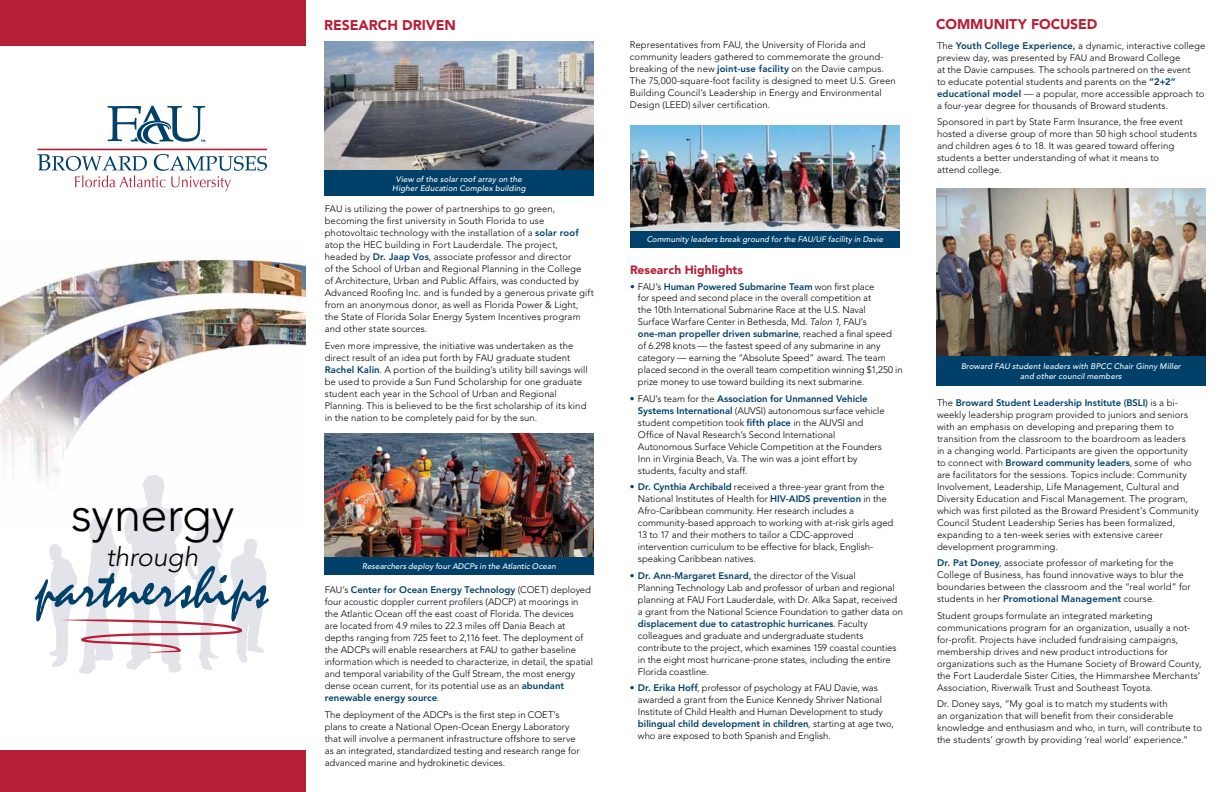
<style>
.page{position:relative;width:1224px;height:792px;background:#fff}
.page>*{position:absolute;margin:0;border:0;box-sizing:border-box;transform-origin:0 0}
.t1{font:59.8px "Mistral";color:#004069}
.t2{font:300 48.9px "Avenir";letter-spacing:-.01em;color:#000}
.t3{font:italic 300 26.5px "Avenir";letter-spacing:-.01em;color:#000}
.t4{font:900 14px "Avenir";color:#b71f37}
.t5{font:900 14px "Avenir";letter-spacing:.1em;color:#b71f37}
.t6{font:900 12px "Avenir";letter-spacing:.005em;color:#b71f37}
.t7{font:300 9.5px/12px "Avenir";letter-spacing:.005em;color:#000}
.t8{font:italic 500 8px/9.6px "Avenir";letter-spacing:.015em;color:#fff;text-align:center}
.s1{font-weight:800;color:#004069}
.s2{color:#004069}
.s3{font-style:italic}
</style>
<div class="page">
<svg style="left:108px;top:106px;width:97px;height:39px"></svg>
<hr style="left:38px;top:149px;width:229px;height:1px;background:#b71f37">
<svg style="left:38px;top:154px;width:229px;height:37px"></svg>
<img style="left:324px;top:41px;width:270px;height:129px">
<div style="left:324px;top:170px;width:270px;height:26px;background:#004069"></div>
<img style="left:324px;top:433px;width:270px;height:124px">
<div style="left:324px;top:557px;width:270px;height:18px;background:#004069"></div>
<img style="left:0;top:259px;width:306px;height:221px">
<svg style="left:49px;top:475px;width:219px;height:199px"></svg>
<div style="left:0;top:750px;width:305px;height:42px;background:#b71f37"></div>
<div style="left:0;top:0;width:305px;height:46px;background:#b71f37"></div>
<div style="left:630px;top:230px;width:270px;height:18px;background:#004069"></div>
<img style="left:630px;top:125px;width:270px;height:105px">
<img style="left:936px;top:188px;width:270px;height:168px">
<div style="left:936px;top:356px;width:270px;height:29px;background:#004069"></div>
<h2 class="t2" style="left:71px;top:485px;width:165px">synergy</h2>
<h1 class="t1" style="left:36px;top:554px;width:235px">partnerships</h1>
<h3 class="t3" style="left:106px;top:542px;width:94px">through</h3>
<h3 class="t5" style="left:324px;top:16px;width:133px">RESEARCH DRIVEN</h3>
<p class="t8" style="left:392px;top:174px;width:135px">View of the solar roof array on the<br>Higher Education Complex building</p>
<p class="t7" style="left:325px;top:203px;width:271px">FAU is utilizing the power of partnerships to go green, becoming the first university in South Florida to use photovoltaic technology with the installation of a <span class="s1">solar roof </span>atop the HEC building in Fort Lauderdale. The project,<br>headed by <span class="s1">Dr. Jaap Vos</span>, associate professor and director<br>of the School of Urban and Regional Planning in the College<br>of Architecture, Urban and Public Affairs, was conducted by Advanced Roofing Inc. and is funded by a generous private gift from an anonymous donor, as well as Florida Power &amp; Light, the State of Florida Solar Energy System Incentives program and other state sources.</p>
<p class="t7" style="left:325px;top:340px;width:264px">Even more impressive, the initiative was undertaken as the direct result of an idea put forth by FAU graduate student <span class="s1">Rachel Kalin</span>. A portion of the building’s utility bill savings will be used to provide a Sun Fund Scholarship for one graduate student each year in the School of Urban and Regional Planning. This is believed to be the first scholarship of its kind in the nation to be completely paid for by the sun.</p>
<p class="t8" style="left:362px;top:562px;width:195px">Researchers deploy four ADCPs in the Atlantic Ocean</p>
<p class="t7" style="left:325px;top:584px;width:270px">FAU’s <span class="s1">Center for Ocean Energy Technology</span> (COET) deployed four acoustic doppler current profilers (ADCP) at moorings in the Atlantic Ocean off the east coast of Florida. The devices<br>are located from 4.9 miles to 22.3 miles off Dania Beach at depths ranging from 725 feet to 2,116 feet. The deployment of the ADCPs will enable researchers at FAU to gather baseline information which is needed to characterize, in detail, the spatial and temporal variability of the Gulf Stream, the most energy dense ocean current, for its potential use as an <span class="s1">abundant renewable energy source</span>.</p>
<p class="t7" style="left:325px;top:709px;width:256px">The deployment of the ADCPs is the first step in COET’s plans to create a National Open-Ocean Energy Laboratory that will involve a permanent infrastructure offshore to serve as an integrated, standardized testing and research range for advanced marine and hydrokinetic devices.</p>
<p class="t7" style="left:630px;top:39px;width:267px">Representatives from FAU, the University of Florida and community leaders gathered to commemorate the ground&shy;breaking of the new <span class="s1">joint-use facility</span> on the Davie campus.<br>The 75,000-square-foot facility is designed to meet U.S. Green Building Council’s Leadership in Energy and Environmental Design (LEED) silver certification.</p>
<p class="t8" style="left:647px;top:235px;width:238px">Community leaders break ground for the FAU/UF facility in Davie</p>
<p class="t6" style="left:630px;top:262px;width:115px">RESEARCH HIGHLIGHTS</p>
<p class="t7" style="left:638px;top:280px;width:266px;text-indent:-8px"><span class="s2">•</span> FAU’s <span class="s1">Human Powered Submarine Team</span> won first place<br>for speed and second place in the overall competition at<br>the 10th International Submarine Race at the U.S. Naval<br>Surface Warfare Center in Bethesda, Md. <span class="s3">Talon 1</span>, FAU’s <span class="s1">one-man propeller driven submarine</span>, reached a final speed<br>of 6.298 knots — the fastest speed of any submarine in any category — earning the “Absolute Speed” award. The team placed second in the overall team competition winning $1,250 in prize money to use toward building its next submarine.</p>
<p class="t7" style="left:638px;top:393px;width:248px;text-indent:-8px"><span class="s2">•</span> FAU’s team for the <span class="s1">Association for Unmanned Vehicle Systems International</span> (AUVSI) autonomous surface vehicle student competition took <span class="s1">fifth place</span> in the AUVSI and Office of Naval Research’s Second International Autonomous Surface Vehicle Competition at the Founders Inn in Virginia Beach, Va. The win was a joint effort by students, faculty and staff.</p>
<p class="t7" style="left:638px;top:481px;width:257px;text-indent:-8px"><span class="s2">•</span> <span class="s1">Dr. Cynthia Archibald</span> received a three-year grant from the National Institutes of Health for <span class="s1">HIV-AIDS prevention</span> in the Afro-Caribbean community. Her research includes a community-based approach to working with at-risk girls aged 13 to 17 and their mothers to tailor a CDC-approved intervention curriculum to be effective for black, English&shy;speaking Caribbean natives.</p>
<p class="t7" style="left:638px;top:570px;width:267px;text-indent:-8px"><span class="s2">•</span> <span class="s1">Dr. Ann-Margaret Esnard,</span> the director of the Visual<br>Planning Technology Lab and professor of urban and regional planning at FAU Fort Lauderdale, with Dr. Alka Sapat, received a grant from the National Science Foundation to gather data on <span class="s1">displacement due to catastrophic hurricanes</span>. Faculty colleagues and graduate and undergraduate students contribute to the project, which examines 159 coastal counties in the eight most hurricane-prone states, including the entire Florida coastline.</p>
<p class="t7" style="left:638px;top:682px;width:257px;text-indent:-8px"><span class="s2">•</span> <span class="s1">Dr. Erika Hoff</span>, professor of psychology at FAU Davie, was awarded a grant from the Eunice Kennedy Shriver National Institute of Child Health and Human Development to study <span class="s1">bilingual child development in children</span>, starting at age two, who are exposed to both Spanish and English.</p>
<h3 class="t4" style="left:936px;top:16px;width:161px">COMMUNITY FOCUSED</h3>
<p class="t7" style="left:937px;top:40px;width:270px">The <span class="s1">Youth College Experience,</span> a dynamic, interactive college preview day, was presented by FAU and Broward College<br>at the Davie campuses. The schools partnered on the event<br>to educate potential students and parents on the <span class="s1">“2+2” educational model</span> — a popular, more accessible approach to a four-year degree for thousands of Broward students.</p>
<p class="t7" style="left:937px;top:116px;width:262px">Sponsored in part by State Farm Insurance, the free event hosted a diverse group of more than 50 high school students and children ages 6 to 18. It was geared toward offering students a better understanding of what it means to<br>attend college.</p>
<p class="t8" style="left:961px;top:362px;width:221px">Broward FAU student leaders with BPCC Chair Ginny Miller and other council members</p>
<p class="t7" style="left:937px;top:397px;width:263px">The <span class="s1">Broward Student Leadership Institute (BSLI)</span> is a bi&shy;weekly leadership program provided to juniors and seniors with an emphasis on developing and preparing them to transition from the classroom to the boardroom as leaders<br>in a changing world. Participants are given the opportunity to connect with <span class="s1">Broward community leaders</span>, some of who are facilitators for the sessions. Topics include: Community Involvement, Leadership, Life Management, Cultural and Diversity Education and Fiscal Management. The program, which was first piloted as the Broward President’s Community Council Student Leadership Series has been formalized, expanding to a ten-week series with extensive career development programming.</p>
<p class="t7" style="left:937px;top:557px;width:255px"><span class="s1">Dr. Pat Doney</span>, associate professor of marketing for the College of Business, has found innovative ways to blur the boundaries between the classroom and the “real world” for students in her <span class="s1">Promotional Management</span> course.</p>
<p class="t7" style="left:937px;top:610px;width:266px">Student groups formulate an integrated marketing communications program for an organization, usually a not&shy;for-profit. Projects have included fundraising campaigns, membership drives and new product introductions for organizations such as the Humane Society of Broward County, the Fort Lauderdale Sister Cities, the Himmarshee Merchants’ Association, Riverwalk Trust and Southeast Toyota.</p>
<p class="t7" style="left:937px;top:698px;width:266px">Dr. Doney says, “My goal is to match my students with<br>an organization that will benefit from their considerable knowledge and enthusiasm and who, in turn, will contribute to the students’ growth by providing ‘real world’ experience.”</p>
</div>
